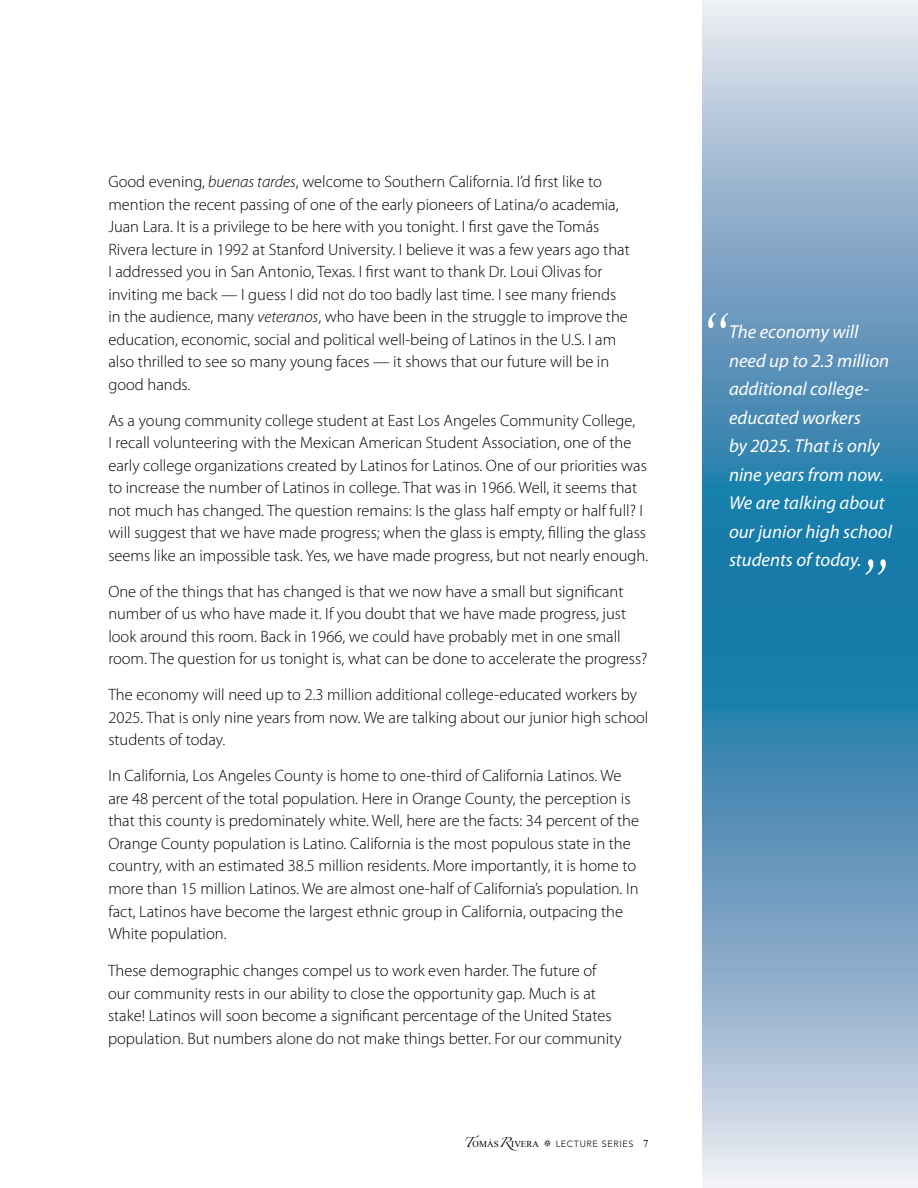
<style>
.page{position:relative;width:918px;height:1188px;background:#fff}
.page>*{position:absolute;margin:0;border:0;box-sizing:border-box;transform-origin:0 0}
.t1{font:italic 72px "Times New Roman";color:#fff;scale:.77 1}
.t2{font:italic 18.75px/28.5px "Myriad Pro";color:#fff}
.P__body{font:300 16.5px/22.5px "Myriad Pro";color:#000}
.t3{font:300 9px "Avenir LT Std";letter-spacing:.075em;color:#000}
.s1{font-style:italic}
.s2{font-family:"Zapfino";font-weight:400}
.s3{font-family:"Times New Roman";font-weight:400}
.s4{font-family:"Times New Roman";font-weight:400;font-size:10.5px}
</style>
<div class="page">
<svg style="left:703px;top:0;width:215px;height:1188px;background:#73a4c4"></svg>
<p class="P__body" style="left:108px;top:171px;width:523px">Good evening, <span class="s1">buenas tardes</span>, welcome to Southern California. I’d first like to mention the recent passing of one of the early pioneers of Latina/o academia, Juan Lara. It is a privilege to be here with you tonight. I first gave the Tomás Rivera lecture in 1992 at Stanford University. I believe it was a few years ago that I addressed you in San Antonio, Texas. I first want to thank Dr. Loui Olivas for inviting me back — I guess I did not do too badly last time. I see many friends in the audience, many <span class="s1">veteranos</span>, who have been in the struggle to improve the education, economic, social and political well-being of Latinos in the U.S. I am also thrilled to see so many young faces — it shows that our future will be in good hands.</p>
<p class="P__body" style="left:108px;top:409px;width:541px">As a young community college student at East Los Angeles Community College,<br>I recall volunteering with the Mexican American Student Association, one of the early college organizations created by Latinos for Latinos. One of our priorities was to increase the number of Latinos in college. That was in 1966. Well, it seems that not much has changed. The question remains: Is the glass half empty or half full? I will suggest that we have made progress; when the glass is empty, filling the glass seems like an impossible task. Yes, we have made progress, but not nearly enough.</p>
<p class="P__body" style="left:108px;top:580px;width:541px">One of the things that has changed is that we now have a small but significant number of us who have made it. If you doubt that we have made progress, just look around this room. Back in 1966, we could have probably met in one small room. The question for us tonight is, what can be done to accelerate the progress?</p>
<p class="P__body" style="left:108px;top:684px;width:542px">The economy will need up to 2.3 million additional college-educated workers by<br>2025. That is only nine years from now. We are talking about our junior high school students of today.</p>
<p class="P__body" style="left:108px;top:765px;width:532px">In California, Los Angeles County is home to one-third of California Latinos. We are 48 percent of the total population. Here in Orange County, the perception is that this county is predominately white. Well, here are the facts: 34 percent of the Orange County population is Latino. California is the most populous state in the country, with an estimated 38.5 million residents. More importantly, it is home to more than 15 million Latinos. We are almost one-half of California’s population. In fact, Latinos have become the largest ethnic group in California, outpacing the White population.</p>
<p class="P__body" style="left:108px;top:960px;width:515px">These demographic changes compel us to work even harder. The future of our community rests in our ability to close the opportunity gap. Much is at stake! Latinos will soon become a significant percentage of the United States population. But numbers alone do not make things better. For our community</p>
<p class="t3" style="left:464px;top:1139px;width:186px"><span class="s2">T</span><span class="s3">OMÁS</span><span class="s2">R</span><span class="s3">IVERA</span> • LECTURE SERIES <span class="s4">7</span></p>
<h1 class="t1" style="left:697px;top:288px;width:42px">“</h1>
<h4 class="t2" style="left:729px;top:318px;width:164px">The economy will need up to 2.3 million additional college&shy;educated workers<br>by 2025. That is only nine years from now.<br>We are talking about our junior high school students of today.</h4>
<h1 class="t1" style="left:855px;top:534px;width:42px">”</h1>
</div>
